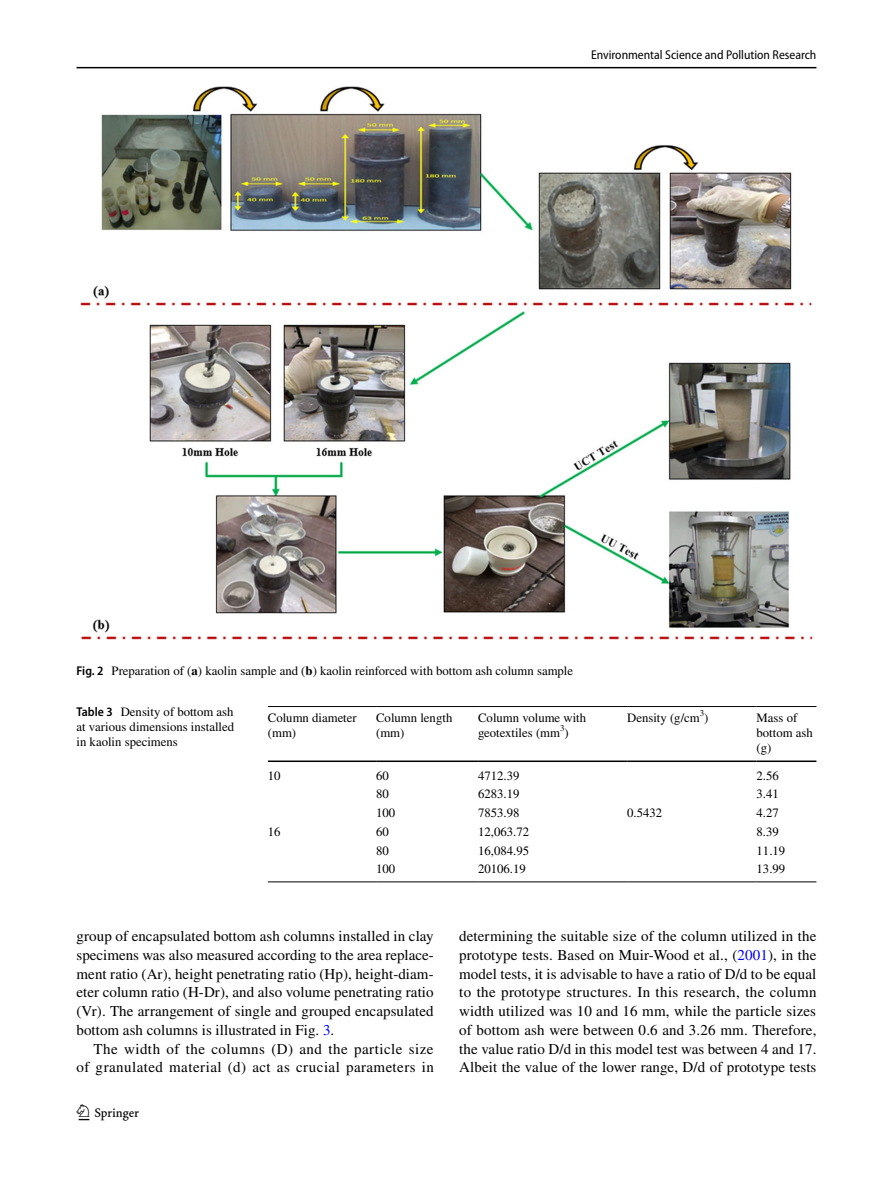
<style>
.page{position:relative;width:893px;height:1187px;background:#fff}
.page>*{position:absolute;margin:0;border:0;box-sizing:border-box;transform-origin:0 0}
.t1{font:22.5px "Springnew Regular 2";color:#000}
.t2{font:15px/18.8px "STIX";letter-spacing:.01em;color:#000;text-align:justify}
.t3{font:15px/18.8px "STIX";letter-spacing:.03em;color:#000;text-align:right}
.t4{font:12.75px/15px "STIX";color:#000}
.t5{font:semi-condensed 12.75px "Myriad Pro";color:#000}
.s1{font-family:"Myriad Pro";font-weight:600;font-stretch:semi-condensed}
.s2{font-weight:700}
.s3{color:#00f}
</style>
<div class="page">
<hr style="left:77px;top:67px;width:739px;height:1px;background:#000">
<img style="left:81px;top:87px;width:731px;height:552px">
<hr style="left:268px;top:706px;width:108px;height:1px;background:#000">
<hr style="left:268px;top:760px;width:108px;height:2px;background:#000">
<hr style="left:376px;top:706px;width:102px;height:1px;background:#000">
<hr style="left:376px;top:760px;width:102px;height:2px;background:#000">
<hr style="left:478px;top:706px;width:149px;height:1px;background:#000">
<hr style="left:478px;top:760px;width:149px;height:2px;background:#000">
<hr style="left:627px;top:706px;width:130px;height:1px;background:#000">
<hr style="left:627px;top:760px;width:130px;height:2px;background:#000">
<hr style="left:757px;top:706px;width:59px;height:1px;background:#000">
<hr style="left:757px;top:760px;width:59px;height:2px;background:#000">
<hr style="left:268px;top:881px;width:108px;height:1px;background:#000">
<hr style="left:376px;top:881px;width:102px;height:1px;background:#000">
<hr style="left:478px;top:881px;width:149px;height:1px;background:#000">
<hr style="left:627px;top:881px;width:130px;height:1px;background:#000">
<hr style="left:757px;top:881px;width:59px;height:1px;background:#000">
<p class="t5" style="left:591px;top:48px;width:227px">Environmental Science and Pollution Research</p>
<p class="t4" style="left:77px;top:663px;width:498px"><span class="s1">Fig. 2</span> Preparation of (<span class="s2">a</span>) kaolin sample and (<span class="s2">b</span>) kaolin reinforced with bottom ash column sample</p>
<p class="t4" style="left:77px;top:704px;width:159px;text-align:justify"><span class="s1">Table 3</span> Density of bottom ash at various dimensions installed in kaolin specimens</p>
<p class="t4" style="left:268px;top:710px;width:90px">Column diameter (mm)</p>
<p class="t4" style="left:376px;top:710px;width:78px">Column length (mm)</p>
<p class="t4" style="left:478px;top:710px;width:110px">Column volume with geotextiles (mm<sup>3</sup>)</p>
<p class="t4" style="left:627px;top:710px;width:83px">Density (g/cm<sup>3</sup>)</p>
<p class="t4" style="left:757px;top:710px;width:58px">Mass of bottom ash (g)</p>
<p class="t4" style="left:268px;top:768px;width:14px">10</p>
<p class="t4" style="left:376px;top:768px;width:14px">60</p>
<p class="t4" style="left:478px;top:768px;width:43px">4712.39</p>
<p class="t4" style="left:757px;top:768px;width:24px">2.56</p>
<p class="t4" style="left:376px;top:787px;width:14px">80</p>
<p class="t4" style="left:478px;top:787px;width:43px">6283.19</p>
<p class="t4" style="left:757px;top:787px;width:24px">3.41</p>
<p class="t4" style="left:376px;top:806px;width:21px">100</p>
<p class="t4" style="left:478px;top:806px;width:43px">7853.98</p>
<p class="t4" style="left:627px;top:806px;width:37px">0.5432</p>
<p class="t4" style="left:757px;top:806px;width:24px">4.27</p>
<p class="t4" style="left:268px;top:824px;width:14px">16</p>
<p class="t4" style="left:376px;top:824px;width:14px">60</p>
<p class="t4" style="left:478px;top:824px;width:52px">12,063.72</p>
<p class="t4" style="left:757px;top:824px;width:24px">8.39</p>
<p class="t4" style="left:376px;top:843px;width:14px">80</p>
<p class="t4" style="left:478px;top:843px;width:52px">16,084.95</p>
<p class="t4" style="left:757px;top:843px;width:30px">11.19</p>
<p class="t4" style="left:376px;top:862px;width:21px">100</p>
<p class="t4" style="left:478px;top:862px;width:49px">20106.19</p>
<p class="t4" style="left:757px;top:862px;width:30px">13.99</p>
<p class="t2" style="left:77px;top:927px;width:359px">group of encapsulated bottom ash columns installed in clay specimens was also measured according to the area replace&shy;ment ratio (Ar), height penetrating ratio (Hp), height-diam&shy;eter column ratio (H-Dr), and also volume penetrating ratio (Vr). The arrangement of single and grouped encapsulated bottom ash columns is illustrated in Fig. <span class="s3">3</span>.</p>
<p class="t3" style="left:77px;top:1040px;width:359px">The width of the columns (D) and the particle size<br>of granulated material (d) act as crucial parameters in</p>
<h1 class="t1" style="left:79px;top:1104px;width:62px">1 3</h1>
<p class="t2" style="left:459px;top:927px;width:359px">determining the suitable size of the column utilized in the prototype tests. Based on Muir-Wood et al., (<span class="s3">2001</span>), in the model tests, it is advisable to have a ratio of D/d to be equal to the prototype structures. In this research, the column width utilized was 10 and 16 mm, while the particle sizes of bottom ash were between 0.6 and 3.26 mm. Therefore, the value ratio D/d in this model test was between 4 and 17.<br>Albeit the value of the lower range, D/d of prototype tests</p>
</div>
